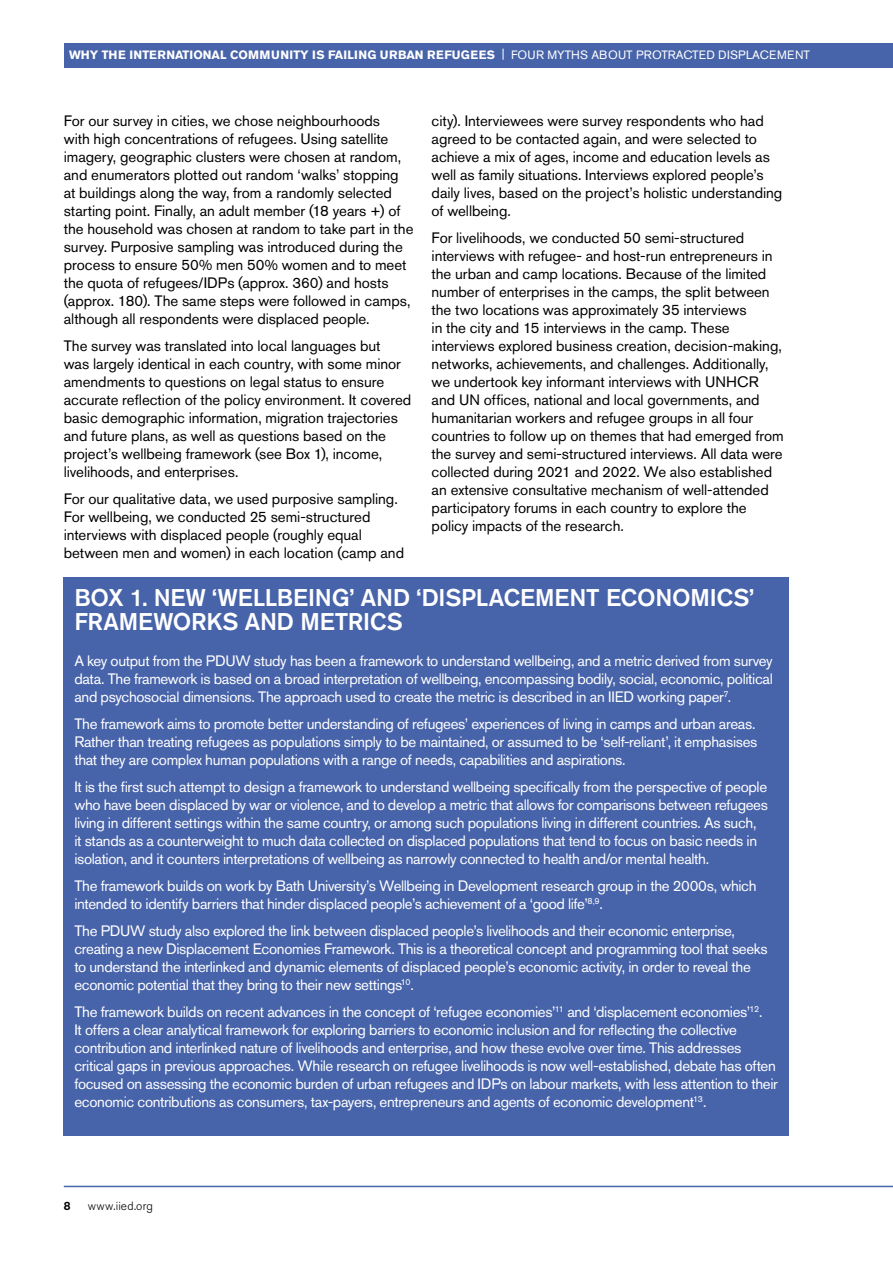
<style>
.page{position:relative;width:893px;height:1263px;background:#fff}
.page>*{position:absolute;margin:0;border:0;box-sizing:border-box;transform-origin:0 0}
.IIED_IP_Box_title{font:500 24px/24px "Akzidenz Grotesk BE";letter-spacing:-.005em;color:#fff}
.IIED_IP_Body_copy{font:15px/18px "Akzidenz Grotesk BE";letter-spacing:-.025em;color:#fff}
.IIED_IP_Body_copy-2{font:15px/18px "Akzidenz Grotesk BE";letter-spacing:-.005em;color:#000}
.t1{font:700 12px "Akzidenz Grotesk BE";letter-spacing:.01em;color:#fff}
.t2{font:300 12px "Akzidenz Grotesk BE";letter-spacing:.015em;color:#000}
.t3{font:500 12px "Akzidenz Grotesk BE";color:#000}
.s1{font-weight:400}
</style>
<div class="page">
<div style="left:65px;top:43px;width:828px;height:24px;background:#4763a9"></div>
<hr style="left:64px;top:1186px;width:829px;height:1px;background:#4763a9">
<div style="left:64px;top:578px;width:725px;height:558px;background:#4763a9"></div>
<p class="t1" style="left:69px;top:48px;width:742px">WHY THE INTERNATIONAL COMMUNITY IS FAILING URBAN REFUGEES <span class="s1">| FOUR MYTHS ABOUT PROTRACTED DISPLACEMENT</span></p>
<p class="IIED_IP_Body_copy-2" style="left:64px;top:112px;width:351px">For our survey in cities, we chose neighbourhoods<br>with high concentrations of refugees. Using satellite imagery, geographic clusters were chosen at random, and enumerators plotted out random ‘walks’ stopping at buildings along the way, from a randomly selected starting point. Finally, an adult member (18 years +) of the household was chosen at random to take part in the survey. Purposive sampling was introduced during the process to ensure 50% men 50% women and to meet the quota of refugees/IDPs (approx. 360) and hosts (approx. 180). The same steps were followed in camps, although all respondents were displaced people.</p>
<p class="IIED_IP_Body_copy-2" style="left:64px;top:337px;width:349px">The survey was translated into local languages but<br>was largely identical in each country, with some minor amendments to questions on legal status to ensure accurate reflection of the policy environment. It covered basic demographic information, migration trajectories and future plans, as well as questions based on the project’s wellbeing framework (see Box 1), income, livelihoods, and enterprises.</p>
<p class="IIED_IP_Body_copy-2" style="left:64px;top:490px;width:342px">For our qualitative data, we used purposive sampling.<br>For wellbeing, we conducted 25 semi-structured interviews with displaced people (roughly equal between men and women) in each location (camp and</p>
<p class="IIED_IP_Body_copy-2" style="left:432px;top:112px;width:352px">city). Interviewees were survey respondents who had agreed to be contacted again, and were selected to achieve a mix of ages, income and education levels as well as family situations. Interviews explored people’s daily lives, based on the project’s holistic understanding of wellbeing.</p>
<p class="IIED_IP_Body_copy-2" style="left:432px;top:229px;width:354px">For livelihoods, we conducted 50 semi-structured interviews with refugee- and host-run entrepreneurs in the urban and camp locations. Because of the limited number of enterprises in the camps, the split between the two locations was approximately 35 interviews<br>in the city and 15 interviews in the camp. These interviews explored business creation, decision-making, networks, achievements, and challenges. Additionally, we undertook key informant interviews with UNHCR and UN offices, national and local governments, and humanitarian workers and refugee groups in all four countries to follow up on themes that had emerged from the survey and semi-structured interviews. All data were collected during 2021 and 2022. We also established an extensive consultative mechanism of well-attended participatory forums in each country to explore the policy impacts of the research.</p>
<p class="IIED_IP_Box_title" style="left:74px;top:585px;width:681px">BOX 1. NEW ‘WELLBEING’ AND ‘DISPLACEMENT ECONOMICS’<br>FRAMEWORKS AND METRICS</p>
<p class="IIED_IP_Body_copy" style="left:74px;top:652px;width:700px;text-align:justify">A key output from the PDUW study has been a framework to understand wellbeing, and a metric derived from survey data. The framework is based on a broad interpretation of wellbeing, encompassing bodily, social, economic, political and psychosocial dimensions. The approach used to create the metric is described in an IIED working paper<sup>7</sup>.</p>
<p class="IIED_IP_Body_copy" style="left:74px;top:715px;width:684px;text-align:justify">The framework aims to promote better understanding of refugees’ experiences of living in camps and urban areas.<br>Rather than treating refugees as populations simply to be maintained, or assumed to be ‘self-reliant’, it emphasises that they are complex human populations with a range of needs, capabilities and aspirations.</p>
<p class="IIED_IP_Body_copy" style="left:74px;top:778px;width:695px">It is the first such attempt to design a framework to understand wellbeing specifically from the perspective of people who have been displaced by war or violence, and to develop a metric that allows for comparisons between refugees living in different settings within the same country, or among such populations living in different countries. As such,<br>it stands as a counterweight to much data collected on displaced populations that tend to focus on basic needs in isolation, and it counters interpretations of wellbeing as narrowly connected to health and/or mental health.</p>
<p class="IIED_IP_Body_copy" style="left:74px;top:877px;width:684px">The framework builds on work by Bath University’s Wellbeing in Development research group in the 2000s, which intended to identify barriers that hinder displaced people’s achievement of a ‘good life’<sup>8,9</sup>.</p>
<p class="IIED_IP_Body_copy" style="left:74px;top:922px;width:695px">The PDUW study also explored the link between displaced people’s livelihoods and their economic enterprise, creating a new Displacement Economies Framework. This is a theoretical concept and programming tool that seeks to understand the interlinked and dynamic elements of displaced people’s economic activity, in order to reveal the economic potential that they bring to their new settings<sup>10</sup>.</p>
<p class="IIED_IP_Body_copy" style="left:74px;top:1003px;width:705px">The framework builds on recent advances in the concept of ‘refugee economies’<sup>11</sup> and ‘displacement economies’<sup>12</sup>.<br>It offers a clear analytical framework for exploring barriers to economic inclusion and for reflecting the collective contribution and interlinked nature of livelihoods and enterprise, and how these evolve over time. This addresses critical gaps in previous approaches. While research on refugee livelihoods is now well-established, debate has often focused on assessing the economic burden of urban refugees and IDPs on labour markets, with less attention to their economic contributions as consumers, tax-payers, entrepreneurs and agents of economic development<sup>13</sup>.</p>
<p class="t3" style="left:64px;top:1199px;width:8px">8</p>
<p class="t2" style="left:88px;top:1199px;width:67px">www.iied.org</p>
</div>
